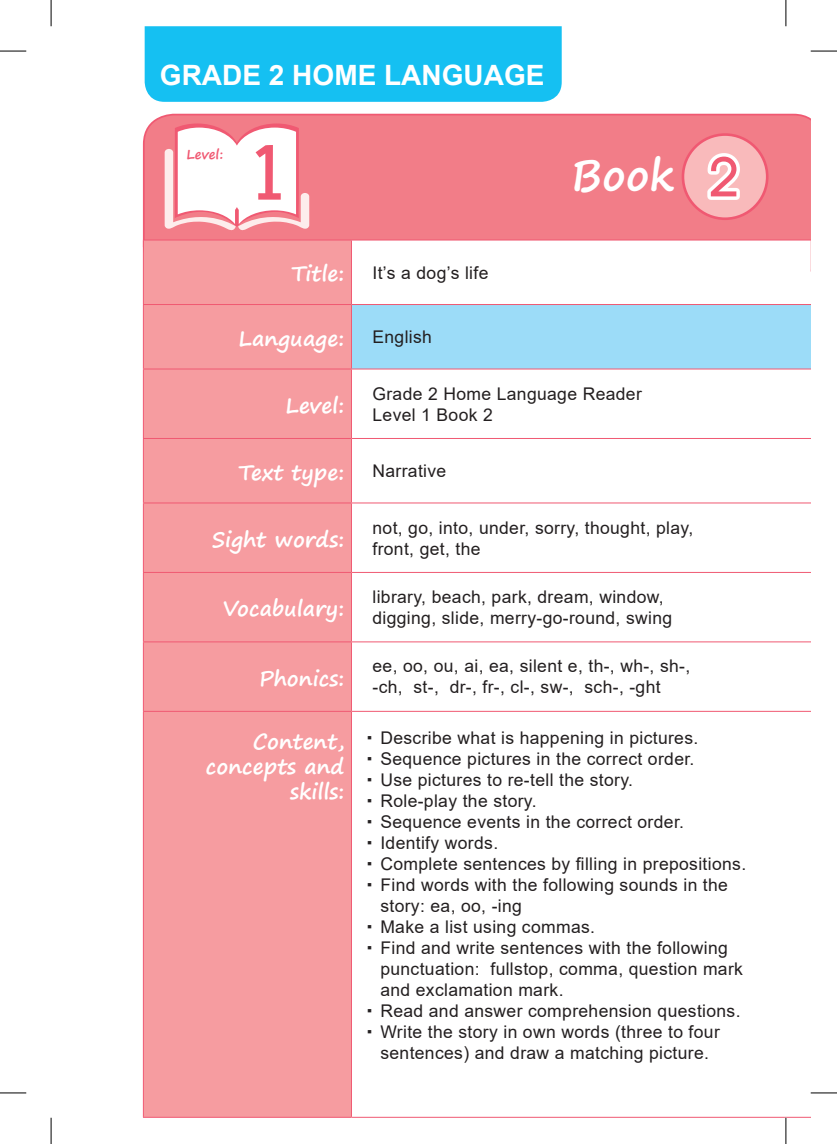
<style>
.page{position:relative;width:837px;height:1144px;background:#fff}
.page>*{position:absolute;margin:0;border:0;box-sizing:border-box;transform-origin:0 0}
.t1{font:75.6px "IOP Scool Gr NUM Bold";color:#f05972}
.t2{font:700 42px "Segoe Print";color:#fff}
.t3{font:700 28px "Arial";color:#fff}
.t4{font:700 21px/25.2px "Segoe Print";color:#fff;text-align:right}
.t5{font:17.5px/21px "Arial";letter-spacing:.02em;color:#231f20}
.t6{font:700 13.12px "Segoe Print";color:#f05972}
.s1{font-family:"IOP Scool Gr NUM Bold";font-weight:400;font-size:54.25px;color:#f05972}
</style>
<div class="page">
<div style="left:143px;top:114px;width:667px;height:126px;background:#f27d88"></div>
<div style="left:682px;top:135px;width:85px;height:84px;background:#f9babb;border-radius:50%"></div>
<svg style="left:707px;top:153px;width:33px;height:47px"></svg>
<div style="left:681px;top:133px;width:87px;height:87px;border:3px solid #f05972;border-radius:50%"></div>
<svg style="left:165px;top:123px;width:144px;height:107px"></svg>
<div style="left:145px;top:26px;width:416px;height:76px;background:#15c0f2"></div>
<div style="left:144px;top:241px;width:207px;height:876px;background:#f69ca0"></div>
<svg style="left:352px;top:503px;width:458px;height:614px"></svg>
<div style="left:351px;top:304px;width:459px;height:65px;background:#9cdcf8"></div>
<hr style="left:143px;top:240px;width:1px;height:64px;background:#f05972">
<hr style="left:143px;top:240px;width:208px;height:1px;background:#f05972">
<hr style="left:351px;top:240px;width:1px;height:64px;background:#f05972">
<hr style="left:351px;top:240px;width:459px;height:1px;background:#f05972">
<hr style="left:143px;top:305px;width:1px;height:64px;background:#f05972">
<hr style="left:143px;top:304px;width:208px;height:1px;background:#f05972">
<hr style="left:351px;top:305px;width:1px;height:64px;background:#f05972">
<hr style="left:351px;top:304px;width:459px;height:1px;background:#f05972">
<hr style="left:143px;top:369px;width:1px;height:69px;background:#f05972">
<hr style="left:143px;top:369px;width:208px;height:1px;background:#f05972">
<hr style="left:351px;top:369px;width:1px;height:69px;background:#f05972">
<hr style="left:351px;top:369px;width:459px;height:1px;background:#f05972">
<hr style="left:143px;top:439px;width:1px;height:63px;background:#f05972">
<hr style="left:143px;top:438px;width:208px;height:1px;background:#f05972">
<hr style="left:351px;top:439px;width:1px;height:63px;background:#f05972">
<hr style="left:351px;top:438px;width:459px;height:1px;background:#f05972">
<hr style="left:143px;top:503px;width:1px;height:69px;background:#f05972">
<hr style="left:143px;top:502px;width:208px;height:1px;background:#f05972">
<hr style="left:351px;top:503px;width:1px;height:69px;background:#f05972">
<hr style="left:351px;top:502px;width:459px;height:1px;background:#f05972">
<hr style="left:143px;top:573px;width:1px;height:68px;background:#f05972">
<hr style="left:143px;top:572px;width:208px;height:1px;background:#f05972">
<hr style="left:351px;top:573px;width:1px;height:68px;background:#f05972">
<hr style="left:351px;top:572px;width:459px;height:1px;background:#f05972">
<hr style="left:143px;top:642px;width:1px;height:69px;background:#f05972">
<hr style="left:143px;top:641px;width:208px;height:1px;background:#f05972">
<hr style="left:351px;top:642px;width:1px;height:69px;background:#f05972">
<hr style="left:351px;top:641px;width:459px;height:1px;background:#f05972">
<hr style="left:143px;top:712px;width:1px;height:405px;background:#f05972">
<hr style="left:143px;top:711px;width:208px;height:1px;background:#f05972">
<hr style="left:143px;top:1117px;width:208px;height:1px;background:#f05972">
<hr style="left:351px;top:712px;width:1px;height:405px;background:#f05972">
<hr style="left:351px;top:711px;width:459px;height:1px;background:#f05972">
<hr style="left:351px;top:1117px;width:459px;height:1px;background:#f05972">
<svg style="left:0;top:51px;width:26px;height:1px"></svg>
<svg style="left:810px;top:51px;width:26px;height:1px"></svg>
<svg style="left:0;top:1092px;width:26px;height:1px"></svg>
<svg style="left:810px;top:1092px;width:26px;height:1px"></svg>
<svg style="left:51px;top:0;width:1px;height:26px"></svg>
<svg style="left:51px;top:1118px;width:1px;height:26px"></svg>
<svg style="left:785px;top:0;width:1px;height:26px"></svg>
<svg style="left:785px;top:1118px;width:1px;height:26px"></svg>
<h3 class="t3" style="left:160px;top:56px;width:386px">GRADE 2 HOME LANGUAGE</h3>
<p class="t6" style="left:186px;top:143px;width:38px">Level:</p>
<h1 class="t1" style="left:254px;top:129px;width:30px">1</h1>
<p class="t4" style="left:291px;top:260px;width:54px">Title:</p>
<p class="t5" style="left:372px;top:262px;width:117px">It’s a dog’s life</p>
<p class="t4" style="left:238px;top:325px;width:107px">Language:</p>
<p class="t5" style="left:372px;top:326px;width:61px">English</p>
<h2 class="t2" style="left:571px;top:137px;width:169px">Book <span class="s1">2</span></h2>
<p class="t4" style="left:285px;top:392px;width:60px">Level:</p>
<p class="t5" style="left:372px;top:383px;width:271px">Grade 2 Home Language Reader<br>Level 1 Book 2</p>
<p class="t4" style="left:238px;top:459px;width:108px">Text type:</p>
<p class="t5" style="left:372px;top:460px;width:75px">Narrative</p>
<p class="t4" style="left:212px;top:526px;width:134px">Sight words:</p>
<p class="t5" style="left:372px;top:517px;width:322px">not, go, into, under, sorry, thought, play, front, get, the</p>
<p class="t4" style="left:223px;top:595px;width:123px">Vocabulary:</p>
<p class="t5" style="left:372px;top:586px;width:301px">library, beach, park, dream, window, digging, slide, merry-go-round, swing</p>
<p class="t4" style="left:259px;top:665px;width:87px">Phonics:</p>
<p class="t5" style="left:372px;top:656px;width:319px">ee, oo, ou, ai, ea, silent e, th-, wh-, sh-, -ch, st-, dr-, fr-, cl-, sw-, sch-, -ght</p>
<p class="t4" style="left:206px;top:728px;width:140px">Content, concepts and skills:</p>
<p class="t5" style="left:380px;top:727px;width:367px">Describe what is happening in pictures.<br>Sequence pictures in the correct order.<br>Use pictures to re-tell the story.<br>Role-play the story.<br>Sequence events in the correct order.<br>Identify words.<br>Complete sentences by filling in prepositions.<br>Find words with the following sounds in the story: ea, oo, -ing<br>Make a list using commas.<br>Find and write sentences with the following punctuation: fullstop, comma, question mark and exclamation mark.<br>Read and answer comprehension questions.<br>Write the story in own words (three to four sentences) and draw a matching picture.</p>
</div>
